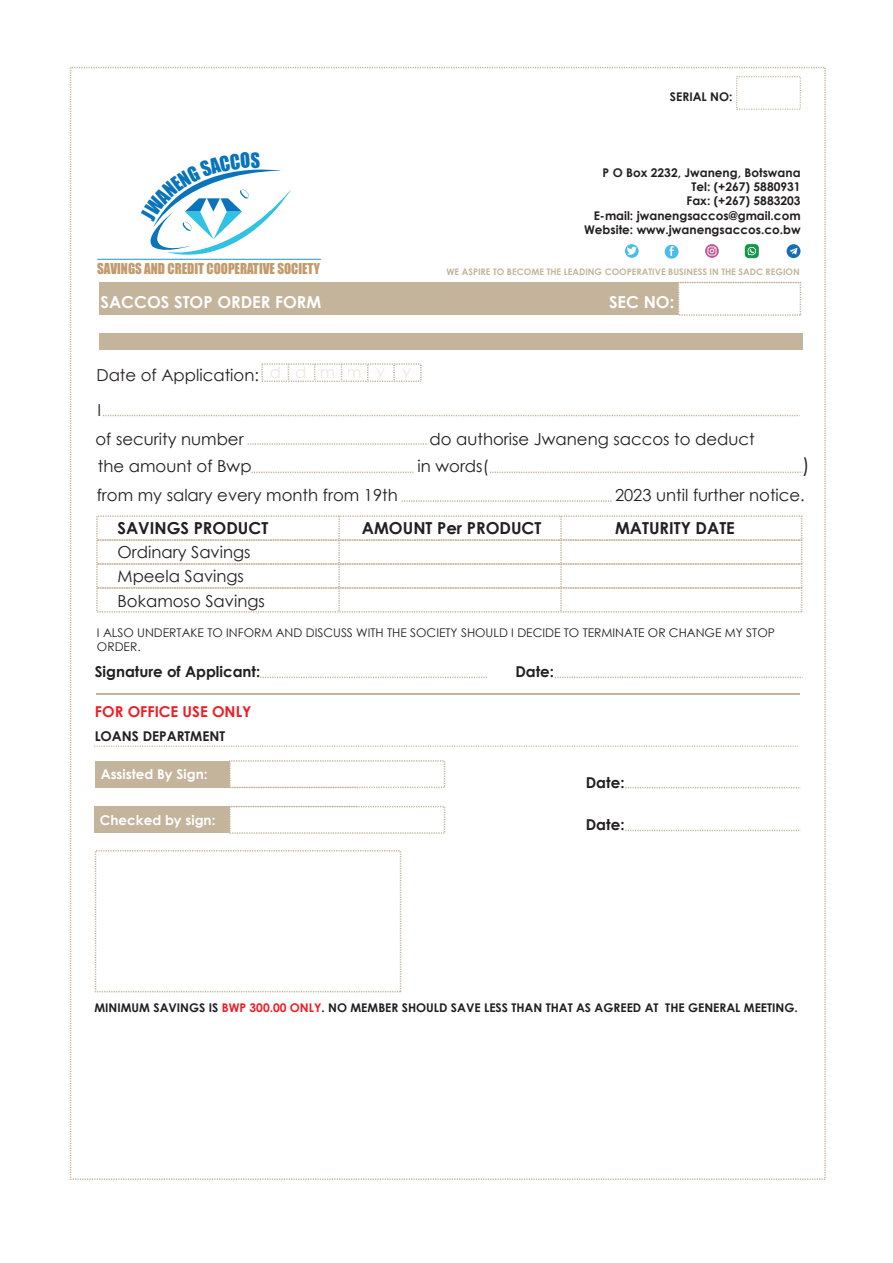
<style>
.page{position:relative;width:893px;height:1263px;background:#fff}
.page>*{position:absolute;margin:0;border:0;box-sizing:border-box;transform-origin:0 0}
.t1{font:19.5px "Century Gothic";color:#231f20}
.t2{font:16.5px/24.5px "Century Gothic";color:#231f20}
.t3{font:700 16.5px "Century Gothic";color:#231f20}
.t4{font:700 16.5px "Century Gothic";color:#fff}
.t5{font:700 15px "Century Gothic";color:#231f20}
.t6{font:700 15px "Century Gothic";color:#ee1d23}
.t7{font:13.8px "Impact";color:#c39a6b;scale:.95 1}
.t8{font:700 13.5px "Century Gothic";color:#fff}
.t9{font:700 13.5px "Century Gothic";color:#231f20}
.t10{font:700 12px/14.4px "Century Gothic";color:#231f20;text-align:right}
.t11{font:12px/14.4px "Century Gothic";color:#231f20}
.t12{font:700 9px "Century Gothic";color:#c3b49b}
.s1{color:#ee1d23}
</style>
<div class="page">
<div style="left:99px;top:283px;width:701px;height:32px;background:#c3b49b"></div>
<div style="left:99px;top:333px;width:703px;height:16px;background:#c3b49b"></div>
<div style="left:678px;top:282px;width:123px;height:34px;background:#fff;border:2px dashed #c3b49b"></div>
<hr style="left:97px;top:259px;width:224px;height:1px;background:#2791ce">
<svg style="left:705px;top:244px;width:14px;height:14px"></svg>
<svg style="left:707px;top:246px;width:9px;height:9px"></svg>
<div style="left:665px;top:245px;width:14px;height:14px;background:#48bdec;border-radius:50%"></div>
<svg style="left:669px;top:246px;width:5px;height:10px"></svg>
<svg style="left:625px;top:244px;width:14px;height:14px"></svg>
<svg style="left:627px;top:247px;width:10px;height:8px"></svg>
<svg style="left:745px;top:244px;width:14px;height:14px"></svg>
<div style="left:787px;top:244px;width:13px;height:14px;background:#166db4;border-radius:50%"></div>
<svg style="left:790px;top:248px;width:7px;height:6px"></svg>
<div style="left:736px;top:76px;width:65px;height:34px;border:1px dashed #c3b49b"></div>
<hr style="left:96px;top:694px;width:704px;height:1px;background:#c3b49b">
<svg style="left:248px;top:443px;width:180px;height:2px"></svg>
<svg style="left:401px;top:500px;width:211px;height:2px"></svg>
<svg style="left:103px;top:415px;width:695px;height:1px"></svg>
<svg style="left:252px;top:472px;width:162px;height:1px"></svg>
<svg style="left:490px;top:472px;width:313px;height:1px"></svg>
<svg style="left:260px;top:677px;width:227px;height:1px"></svg>
<svg style="left:555px;top:677px;width:246px;height:1px"></svg>
<div style="left:96px;top:515px;width:706px;height:26px;border:2px dashed #c3b49b"></div>
<div style="left:96px;top:539px;width:706px;height:26px;border:2px dashed #c3b49b"></div>
<div style="left:96px;top:563px;width:706px;height:26px;border:2px dashed #c3b49b"></div>
<div style="left:96px;top:587px;width:706px;height:26px;border:2px dashed #c3b49b"></div>
<svg style="left:338px;top:516px;width:2px;height:96px"></svg>
<svg style="left:560px;top:516px;width:2px;height:96px"></svg>
<div style="left:95px;top:850px;width:306px;height:142px;background:#fff;border:2px dashed #c3b49b"></div>
<svg style="left:625px;top:787px;width:176px;height:1px"></svg>
<svg style="left:625px;top:830px;width:176px;height:1px"></svg>
<div style="left:95px;top:761px;width:262px;height:26px;background:#c3b49b"></div>
<div style="left:229px;top:760px;width:216px;height:28px;background:#fff;border:2px dashed #c3b49b"></div>
<div style="left:94px;top:807px;width:264px;height:26px;background:#c3b49b"></div>
<div style="left:229px;top:806px;width:216px;height:28px;background:#fff;border:2px dashed #c3b49b"></div>
<svg style="left:94px;top:746px;width:704px;height:1px"></svg>
<svg style="left:261px;top:363px;width:161px;height:19px"></svg>
<svg style="left:140px;top:169px;width:151px;height:91px"></svg>
<p class="t10" style="left:670px;top:89px;width:64px">SERIAL NO:</p>
<p class="t10" style="left:584px;top:164px;width:218px">P O Box 2232, Jwaneng, Botswana<br>Tel: (+267) 5880931<br>Fax: (+267) 5883203<br>E-mail: jwanengsaccos@gmail.com<br>Website: www.jwanengsaccos.co.bw</p>
<p class="t7" style="left:97px;top:258px;width:236px">SAVINGS AND CREDIT COOPERATIVE SOCIETY</p>
<p class="t12" style="left:446px;top:265px;width:355px">WE ASPIRE TO BECOME THE LEADING COOPERATIVE BUSINESS IN THE SADC REGION</p>
<h2 class="t4" style="left:101px;top:289px;width:222px">SACCOS STOP ORDER FORM</h2>
<h2 class="t4" style="left:609px;top:289px;width:67px">SEC NO:</h2>
<h2 class="t2" style="left:96px;top:363px;width:317px">Date of Application: <sup>d</sup> <sup>d</sup> <sup>m</sup> <sup>m</sup> <sup>y</sup> <sup>y</sup></h2>
<h2 class="t2" style="left:98px;top:397px;width:5px">I</h2>
<h2 class="t2" style="left:95px;top:427px;width:150px">of security number</h2>
<h2 class="t2" style="left:430px;top:427px;width:327px">do authorise Jwaneng saccos to deduct</h2>
<h2 class="t2" style="left:98px;top:454px;width:155px">the amount of Bwp</h2>
<h2 class="t2" style="left:418px;top:454px;width:73px">in words(</h2>
<h1 class="t1" style="left:802px;top:452px;width:9px">)</h1>
<h2 class="t2" style="left:97px;top:483px;width:303px">from my salary every month from 19th</h2>
<h2 class="t2" style="left:615px;top:483px;width:191px">2023 until further notice.</h2>
<h2 class="t3" style="left:118px;top:515px;width:152px">SAVINGS PRODUCT</h2>
<h2 class="t2" style="left:118px;top:540px;width:149px">Ordinary Savings<br>Mpeela Savings<br>Bokamoso Savings</h2>
<h2 class="t3" style="left:362px;top:516px;width:181px">AMOUNT Per PRODUCT</h2>
<h2 class="t3" style="left:615px;top:516px;width:121px">MATURITY DATE</h2>
<p class="t11" style="left:97px;top:625px;width:679px">I ALSO UNDERTAKE TO INFORM AND DISCUSS WITH THE SOCIETY SHOULD I DECIDE TO TERMINATE OR CHANGE MY STOP<br>ORDER.</p>
<p class="t5" style="left:95px;top:660px;width:167px">Signature of Applicant:</p>
<p class="t5" style="left:515px;top:660px;width:40px">Date:</p>
<p class="t6" style="left:95px;top:700px;width:158px">FOR OFFICE USE ONLY</p>
<p class="t9" style="left:95px;top:726px;width:132px">LOANS DEPARTMENT</p>
<p class="t8" style="left:101px;top:763px;width:108px">Assisted By Sign:</p>
<p class="t8" style="left:100px;top:810px;width:117px">Checked by sign:</p>
<p class="t5" style="left:586px;top:771px;width:40px">Date:</p>
<p class="t5" style="left:586px;top:814px;width:40px">Date:</p>
<p class="t10" style="left:94px;top:1000px;width:705px">MINIMUM SAVINGS IS <span class="s1">BWP 300.00 ONLY</span>. NO MEMBER SHOULD SAVE LESS THAN THAT AS AGREED AT THE GENERAL MEETING.</p>
</div>
